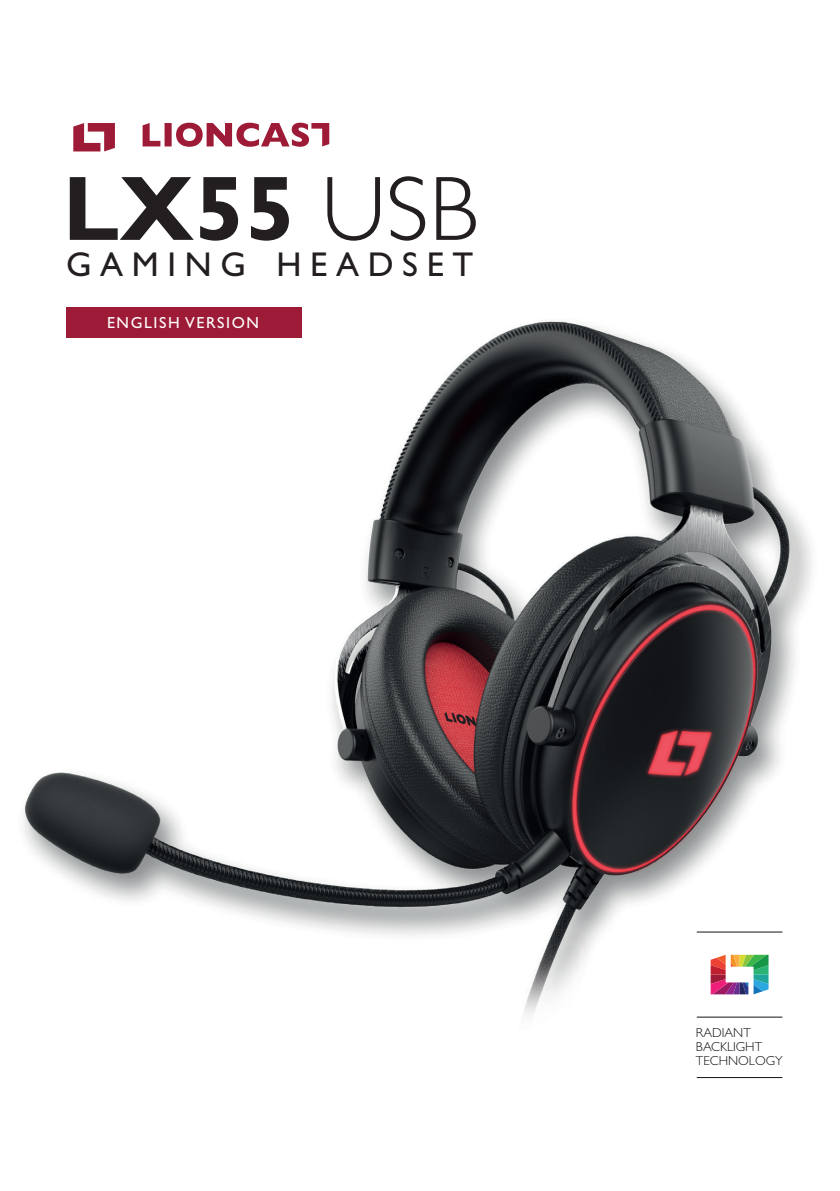
<style>
.page{position:relative;width:840px;height:1191px;background:#fff}
.page>*{position:absolute;margin:0;border:0;box-sizing:border-box;transform-origin:0 0}
.t1{font:700 92px "Gill Sans Std";color:#231f20}
.t2{font:34.4px "Gill Sans Std";letter-spacing:.25em;color:#231f20}
.t3{font:16px "Gill Sans Std";letter-spacing:.1em;color:#fff}
.t4{font:300 13px/14px "Gill Sans Std";color:#111416}
.s1{font-weight:300}
</style>
<div class="page">
<img style="left:23px;top:307px;width:789px;height:772px">
<svg style="left:710px;top:954px;width:58px;height:40px"></svg>
<hr style="left:696px;top:1016px;width:86px;height:1px;background:#111416">
<hr style="left:696px;top:931px;width:86px;height:1px;background:#111416">
<hr style="left:696px;top:1077px;width:86px;height:1px;background:#111416">
<div style="left:66px;top:307px;width:235px;height:30px;background:#9e1b37"></div>
<svg style="left:142px;top:123px;width:187px;height:24px"></svg>
<svg style="left:73px;top:123px;width:42px;height:28px"></svg>
<h1 class="t1" style="left:63px;top:154px;width:416px">LX55 <span class="s1">USB</span></h1>
<h2 class="t2" style="left:66px;top:245px;width:408px">GAMING HEADSET</h2>
<p class="t3" style="left:107px;top:313px;width:153px">ENGLISH VERSION</p>
<p class="t4" style="left:695px;top:1025px;width:88px">RADIANT<br>BACKLIGHT<br>TECHNOLOGY</p>
</div>
